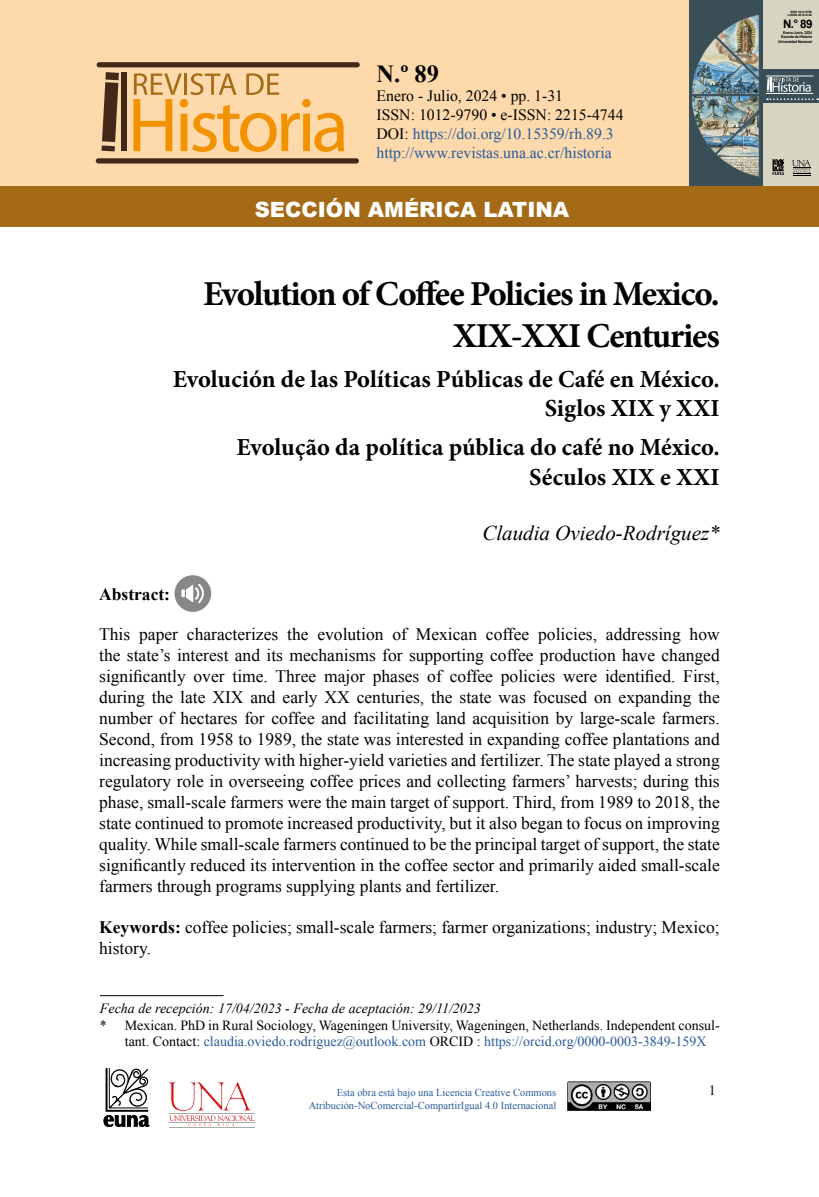
<style>
.page{position:relative;width:819px;height:1197px;background:#fff}
.page>*{position:absolute;margin:0;border:0;box-sizing:border-box;transform-origin:0 0}
.t1{font:700 35px/42px "Minion Pro";letter-spacing:-.035em;color:#000;text-align:right}
.t2{font:700 24.5px/29.4px "Minion Pro";color:#000;text-align:right}
.t3{font:700 24.5px "Times New Roman";color:#000}
.t4{font:italic 21px "Times New Roman";color:#000}
.t5{font:900 21px "Arial";color:#fff}
.t6{font:17.5px/21px "Times New Roman";color:#000;text-align:justify}
.t7{font:700 17.5px "Times New Roman";color:#000}
.t8{font:15.75px/18.9px "Times New Roman";color:#275b9b}
.t9{font:14px/16.8px "Times New Roman";color:#000}
.t10{font:italic 14px "Times New Roman";color:#000}
.t11{font:700 11.72px "Arial";color:#000}
.t12{font:10.5px/12.6px "Times New Roman";color:#275b9b;text-align:right}
.t13{font:700 3.85px/4.7px "Arial";letter-spacing:-.025em;color:#000;text-align:right;scale:.9 1}
.t14{font:700 2.98px/3.7px "Arial";letter-spacing:-.025em;color:#000;text-align:right}
.s1{color:#000}
.s2{font-weight:700}
.s3{color:#275b9b}
</style>
<div class="page">
<div style="left:0;top:169px;width:819px;height:58px;background:#a56a15"></div>
<div style="left:0;top:0;width:819px;height:185px;background:#fdd9ac"></div>
<img style="left:567px;top:1081px;width:83px;height:30px">
<svg style="left:133px;top:73px;width:211px;height:79px"></svg>
<div style="left:121px;top:72px;width:5px;height:79px;background:#432918"></div>
<svg style="left:101px;top:72px;width:18px;height:79px"></svg>
<div style="left:96px;top:158px;width:263px;height:6px;background:#432918;border-radius:3px"></div>
<div style="left:97px;top:62px;width:263px;height:5px;background:#432918;border-radius:3px"></div>
<svg style="left:104px;top:1068px;width:45px;height:59px"></svg>
<svg style="left:168px;top:1081px;width:87px;height:45px"></svg>
<hr style="left:169px;top:1122px;width:86px;height:1px;background:#a8a8a7">
<hr style="left:169px;top:1114px;width:86px;height:1px;background:#a8a8a7">
<hr style="left:169px;top:1127px;width:86px;height:1px;background:#a8a8a7">
<div style="left:756px;top:67px;width:63px;height:37px;background:#394e57"></div>
<div style="left:756px;top:103px;width:63px;height:82px;background:#d8d4c2"></div>
<div style="left:756px;top:0;width:63px;height:69px;background:#d8d4c2"></div>
<div style="left:689px;top:0;width:74px;height:185px;background:#394e57"></div>
<img style="left:691px;top:15px;width:68px;height:162px">
<svg style="left:772px;top:159px;width:12px;height:16px"></svg>
<svg style="left:767px;top:77px;width:44px;height:15px"></svg>
<hr style="left:766px;top:93px;width:47px;height:1px;background:#fff">
<hr style="left:766px;top:76px;width:48px;height:1px;background:#fff">
<svg style="left:767px;top:98px;width:51px;height:2px"></svg>
<svg style="left:792px;top:160px;width:19px;height:16px"></svg>
<div style="left:175px;top:575px;width:36px;height:37px;background:#878787;border-radius:50%"></div>
<svg style="left:181px;top:584px;width:23px;height:19px"></svg>
<hr style="left:100px;top:995px;width:124px;height:1px;background:#000">
<h2 class="t3" style="left:377px;top:57px;width:64px">N.º 89</h2>
<p class="t8" style="left:377px;top:86px;width:249px"><span class="s1">Enero - Julio, 2024 • pp. 1-31<br>ISSN: 1012-9790 • e-ISSN: 2215-4744<br>DOI:</span> https://doi.org/10.15359/rh.89.3 http://www.revistas.una.ac.cr/historia</p>
<p class="t5" style="left:255px;top:194px;width:316px">SECCIÓN AMÉRICA LATINA</p>
<h1 class="t1" style="left:203px;top:273px;width:518px">Evolution of Coffee Policies in Mexico.<br>XIX-XXI Centuries</h1>
<h2 class="t2" style="left:173px;top:364px;width:548px">Evolución de las Políticas Públicas de Café en México.<br>Siglos XIX y XXI</h2>
<h2 class="t2" style="left:237px;top:432px;width:485px">Evolução da política pública do café no México.<br>Séculos XIX e XXI</h2>
<p class="t4" style="left:482px;top:518px;width:239px">Claudia Oviedo-Rodríguez*</p>
<p class="t7" style="left:99px;top:582px;width:72px">Abstract:</p>
<p class="t6" style="left:99px;top:624px;width:622px">This paper characterizes the evolution of Mexican coffee policies, addressing how the state’s interest and its mechanisms for supporting coffee production have changed significantly over time. Three major phases of coffee policies were identified. First, during the late XIX and early XX centuries, the state was focused on expanding the number of hectares for coffee and facilitating land acquisition by large-scale farmers.<br>Second, from 1958 to 1989, the state was interested in expanding coffee plantations and increasing productivity with higher-yield varieties and fertilizer. The state played a strong regulatory role in overseeing coffee prices and collecting farmers’ harvests; during this phase, small-scale farmers were the main target of support. Third, from 1989 to 2018, the state continued to promote increased productivity, but it also began to focus on improving quality. While small-scale farmers continued to be the principal target of support, the state significantly reduced its intervention in the coffee sector and primarily aided small-scale farmers through programs supplying plants and fertilizer.</p>
<p class="t6" style="left:99px;top:917px;width:622px"><span class="s2">Keywords:</span> coffee policies; small-scale farmers; farmer organizations; industry; Mexico; history.</p>
<p class="t10" style="left:100px;top:998px;width:382px">Fecha de recepción: 17/04/2023 - Fecha de aceptación: 29/11/2023</p>
<p class="t9" style="left:125px;top:1016px;width:597px;text-indent:-25px">* Mexican. PhD in Rural Sociology, Wageningen University, Wageningen, Netherlands. Independent consul&shy;tant. Contact: <span class="s3">claudia.oviedo.rodriguez@outlook.com</span> ORCID : <span class="s3">https://orcid.org/0000-0003-3849-159X</span></p>
<p class="t12" style="left:309px;top:1086px;width:249px">Esta obra está bajo una Licencia Creative Commons<br>Atribución-NoComercial-CompartirIgual 4.0 Internacional</p>
<p class="t9" style="left:709px;top:1082px;width:8px">1</p>
<p class="t14" style="left:788px;top:10px;width:26px">ISSN 1012-9790 e-ISSN 2215-4744</p>
<p class="t11" style="left:783px;top:17px;width:31px">N.° 89</p>
<p class="t13" style="left:778px;top:30px;width:39px">Enero-Junio, 2024<br>Escuela de Historia<br>Universidad Nacional</p>
</div>
